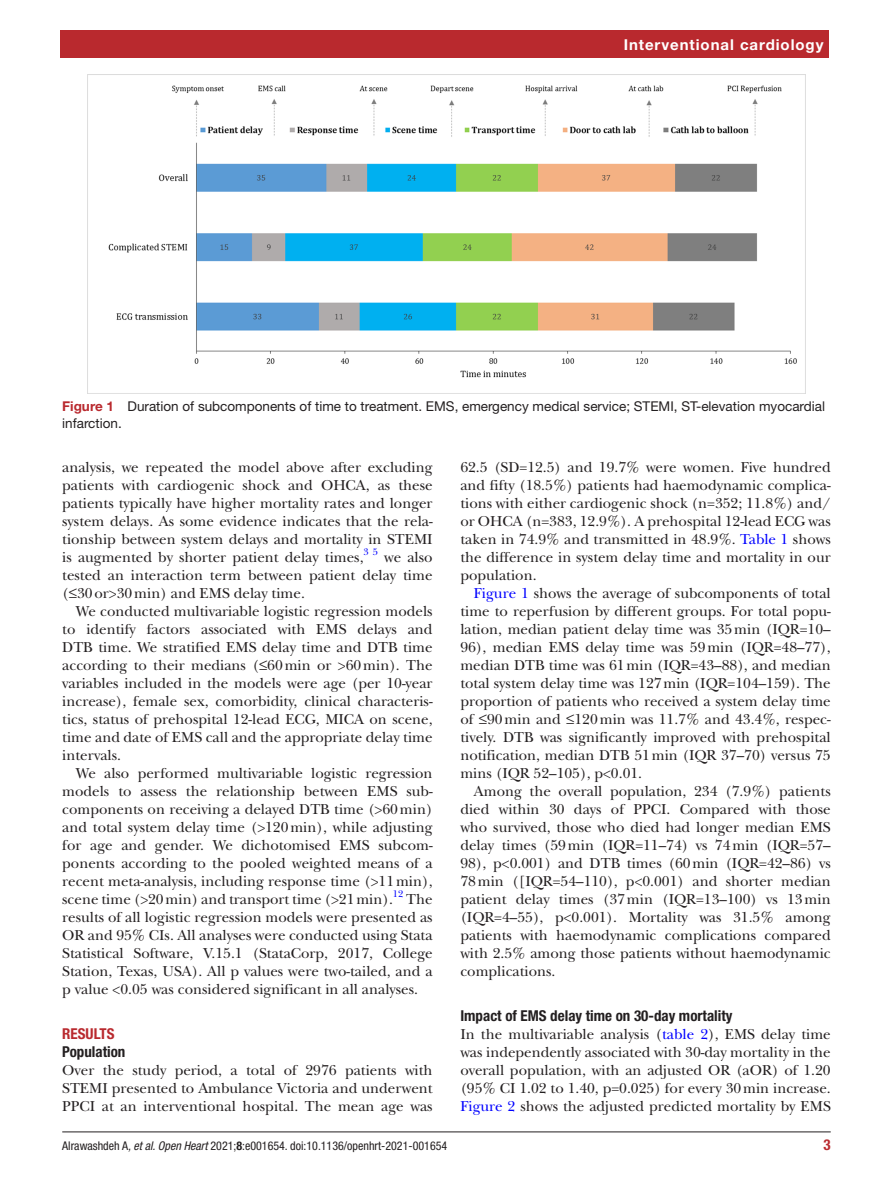
<style>
.page{position:relative;width:893px;height:1191px;background:#fff}
.page>*{position:absolute;margin:0;border:0;box-sizing:border-box;transform-origin:0 0}
.t1{font:15px/18px "New Baskerville";color:#231f20;text-align:justify}
.t2{font:700 condensed 15px "Helvetica Neue LT Std";color:#231f20}
.t3{font:700 15px "Helvetica Neue LT Std";letter-spacing:.065em;color:#fff}
.t4{font:700 condensed 15px "Helvetica Neue LT Std";color:#b9292e}
.t5{font:13.5px/16.2px "Helvetica Neue LT Std";color:#231f20}
.t6{font:condensed 12px "Helvetica Neue LT Std";color:#231f20}
.t7{font:9.9px "New Baskerville";color:#00f}
.s1{font-weight:700;color:#b9292e}
.s2{color:#00f}
.s3{font-style:italic}
.s4{font-weight:700}
</style>
<div class="page">
<hr style="left:62px;top:1131px;width:769px;height:1px;background:#231f20">
<div style="left:61px;top:31px;width:768px;height:27px;background:#b9292e"></div>
<img style="left:88px;top:74px;width:717px;height:320px">
<p class="t3" style="left:624px;top:35px;width:201px">Interventional cardiology</p>
<p class="t5" style="left:62px;top:398px;width:764px"><span class="s1">Figure 1</span> Duration of subcomponents of time to treatment. EMS, emergency medical service; STEMI, ST-elevation myocardial infarction.</p>
<p class="t1" style="left:62px;top:458px;width:372px">analysis, we repeated the model above after excluding patients with cardiogenic shock and OHCA, as these patients typically have higher mortality rates and longer system delays. As some evidence indicates that the rela&shy;tionship between system delays and mortality in STEMI is augmented by shorter patient delay times,</p>
<p class="t7" style="left:364px;top:546px;width:16px">3 5</p>
<p class="t1" style="left:62px;top:548px;width:372px;text-indent:322px">we also tested an interaction term between patient delay time (≤30or&gt;30min) and EMS delay time.</p>
<p class="t1" style="left:62px;top:602px;width:372px;text-indent:13px">We conducted multivariable logistic regression models to identify factors associated with EMS delays and DTB time. We stratified EMS delay time and DTB time according to their medians (≤60min or &gt;60min). The variables included in the models were age (per 10-year increase), female sex, comorbidity, clinical characteris&shy;tics, status of prehospital 12-lead ECG, MICA on scene, time and date of EMS call and the appropriate delay time intervals.</p>
<p class="t1" style="left:62px;top:764px;width:372px;text-indent:13px">We also performed multivariable logistic regression models to assess the relationship between EMS sub&shy;components on receiving a delayed DTB time (&gt;60min) and total system delay time (&gt;120min), while adjusting for age and gender. We dichotomised EMS subcom&shy;ponents according to the pooled weighted means of a recent meta-analysis, including response time (&gt;11min), scene time (&gt;20min) and transport time (&gt;21min).</p>
<p class="t7" style="left:393px;top:888px;width:12px">12</p>
<p class="t1" style="left:62px;top:890px;width:372px;text-indent:344px">The results of all logistic regression models were presented as OR and 95% CIs. All analyses were conducted using Stata Statistical Software, V.15.1 (StataCorp, 2017, College Station, Texas, USA). All p values were two-tailed, and a p value &lt;0.05 was considered significant in all analyses.</p>
<p class="t4" style="left:62px;top:1024px;width:54px">RESULTS</p>
<p class="t2" style="left:62px;top:1042px;width:65px">Population</p>
<p class="t1" style="left:62px;top:1061px;width:372px">Over the study period, a total of 2976 patients with STEMI presented to Ambulance Victoria and underwent PPCI at an interventional hospital. The mean age was</p>
<p class="t1" style="left:460px;top:458px;width:372px">62.5 (SD=12.5) and 19.7% were women. Five hundred and fifty (18.5%) patients had haemodynamic complica&shy;tions with either cardiogenic shock (n=352; 11.8%) and/ or OHCA (n=383, 12.9%). A prehospital 12-lead ECG was taken in 74.9% and transmitted in 48.9%. <span class="s2">Table 1</span> shows the difference in system delay time and mortality in our population.</p>
<p class="t1" style="left:460px;top:584px;width:372px;text-indent:14px"><span class="s2">Figure 1</span> shows the average of subcomponents of total time to reperfusion by different groups. For total popu&shy;lation, median patient delay time was 35min (IQR=10– 96), median EMS delay time was 59min (IQR=48–77), median DTB time was 61min (IQR=43–88), and median total system delay time was 127min (IQR=104–159). The proportion of patients who received a system delay time of ≤90min and ≤120min was 11.7% and 43.4%, respec&shy;tively. DTB was significantly improved with prehospital notification, median DTB 51min (IQR 37–70) versus 75 mins (IQR 52–105), p&lt;0.01.</p>
<p class="t1" style="left:460px;top:782px;width:372px;text-indent:14px">Among the overall population, 234 (7.9%) patients died within 30 days of PPCI. Compared with those who survived, those who died had longer median EMS delay times (59min (IQR=11–74) vs 74min (IQR=57– 98), p&lt;0.001) and DTB times (60min (IQR=42–86) vs 78min ([IQR=54–110), p&lt;0.001) and shorter median patient delay times (37min (IQR=13–100) vs 13min (IQR=4–55), p&lt;0.001). Mortality was 31.5% among patients with haemodynamic complications compared with 2.5% among those patients without haemodynamic complications.</p>
<p class="t2" style="left:460px;top:1006px;width:274px">Impact of EMS delay time on 30-day mortality</p>
<p class="t1" style="left:460px;top:1025px;width:372px">In the multivariable analysis (<span class="s2">table 2</span>), EMS delay time was independently associated with 30-day mortality in the overall population, with an adjusted OR (aOR) of 1.20 (95% CI 1.02 to 1.40, p=0.025) for every 30min increase.<br><span class="s2">Figure 2</span> shows the adjusted predicted mortality by EMS</p>
<p class="t6" style="left:62px;top:1139px;width:387px">Alrawashdeh A<span class="s3">, et al. Open Heart</span> 2021;<span class="s4">8</span>:e001654. doi:10.1136/openhrt-2021-001654</p>
<p class="t4" style="left:823px;top:1135px;width:9px">3</p>
</div>
